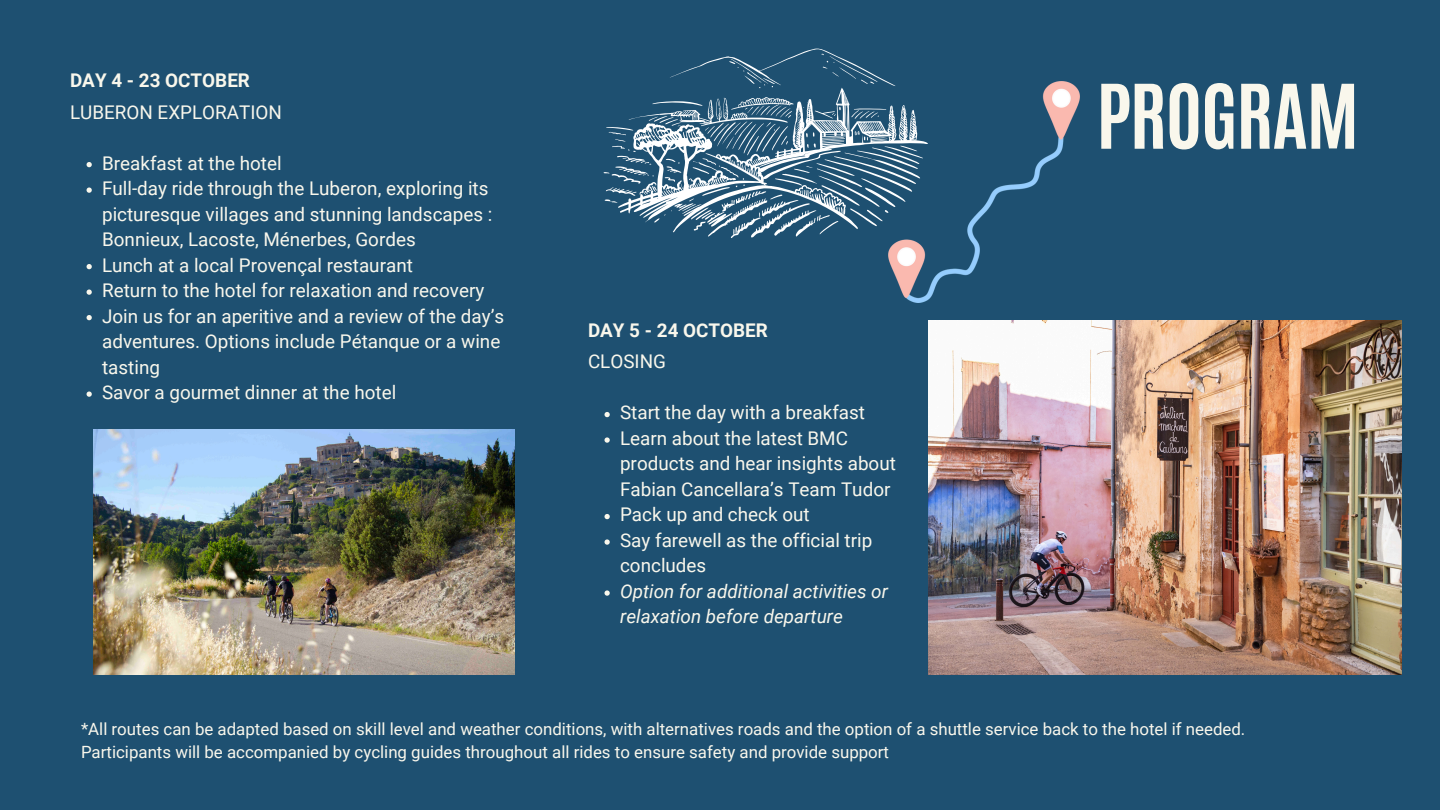
<style>
.page{position:relative;width:1440px;height:810px;background:#1e5071}
.page>*{position:absolute;margin:0;border:0;box-sizing:border-box;transform-origin:0 0}
.t1{font:700 75.6px "Antonio";letter-spacing:-.02em;color:#f9f7ec}
.t2{font:18.9px/25.5px "Roboto";color:#f9f7ec}
.t3{font:italic 18.9px/25.5px "Roboto";color:#f9f7ec}
.t4{font:700 18.9px "Roboto";color:#f9f7ec}
.t5{font:16.9px "Roboto";color:#f9f7ec}
</style>
<div class="page">
<img style="left:94px;top:430px;width:421px;height:245px">
<img style="left:928px;top:320px;width:473px;height:355px">
<img style="left:889px;top:81px;width:190px;height:221px">
<svg style="left:604px;top:49px;width:324px;height:189px"></svg>
<svg style="left:605px;top:412px;width:5px;height:5px"></svg>
<svg style="left:605px;top:437px;width:5px;height:6px"></svg>
<svg style="left:605px;top:514px;width:5px;height:5px"></svg>
<svg style="left:605px;top:539px;width:5px;height:6px"></svg>
<svg style="left:605px;top:590px;width:5px;height:6px"></svg>
<svg style="left:87px;top:162px;width:5px;height:5px"></svg>
<svg style="left:87px;top:188px;width:5px;height:5px"></svg>
<svg style="left:87px;top:264px;width:5px;height:5px"></svg>
<svg style="left:87px;top:290px;width:5px;height:5px"></svg>
<svg style="left:87px;top:315px;width:5px;height:5px"></svg>
<svg style="left:87px;top:392px;width:5px;height:5px"></svg>
<p class="t4" style="left:70px;top:69px;width:181px">DAY 4 - 23 OCTOBER</p>
<h1 class="t2" style="left:70px;top:99px;width:213px">LUBERON EXPLORATION</h1>
<p class="t2" style="left:102px;top:150px;width:181px">Breakfast at the hotel</p>
<h2 class="t2" style="left:102px;top:176px;width:392px">Full-day ride through the Luberon, exploring its picturesque villages and stunning landscapes :<br>Bonnieux, Lacoste, Ménerbes, Gordes</h2>
<h3 class="t2" style="left:102px;top:252px;width:312px">Lunch at a local Provençal restaurant</h3>
<p class="t2" style="left:102px;top:278px;width:384px">Return to the hotel for relaxation and recovery</p>
<p class="t2" style="left:102px;top:303px;width:404px">Join us for an aperitive and a review of the day’s adventures. Options include Pétanque or a wine tasting</p>
<p class="t2" style="left:102px;top:380px;width:296px">Savor a gourmet dinner at the hotel</p>
<p class="t4" style="left:588px;top:319px;width:181px">DAY 5 - 24 OCTOBER</p>
<p class="t2" style="left:588px;top:349px;width:80px">CLOSING</p>
<p class="t2" style="left:620px;top:400px;width:246px">Start the day with a breakfast</p>
<p class="t2" style="left:620px;top:426px;width:277px">Learn about the latest BMC products and hear insights about<br>Fabian Cancellara’s Team Tudor</p>
<p class="t2" style="left:620px;top:502px;width:191px">Pack up and check out</p>
<h4 class="t2" style="left:620px;top:528px;width:254px">Say farewell as the official trip concludes</h4>
<p class="t3" style="left:620px;top:579px;width:269px">Option for additional activities or relaxation before departure</p>
<h3 class="t1" style="left:1096px;top:62px;width:264px">PROGRAM</h3>
<p class="t5" style="left:81px;top:720px;width:1166px">*All routes can be adapted based on skill level and weather conditions, with alternatives roads and the option of a shuttle service back to the hotel if needed.</p>
<p class="t5" style="left:81px;top:742px;width:810px">Participants will be accompanied by cycling guides throughout all rides to ensure safety and provide support</p>
</div>
